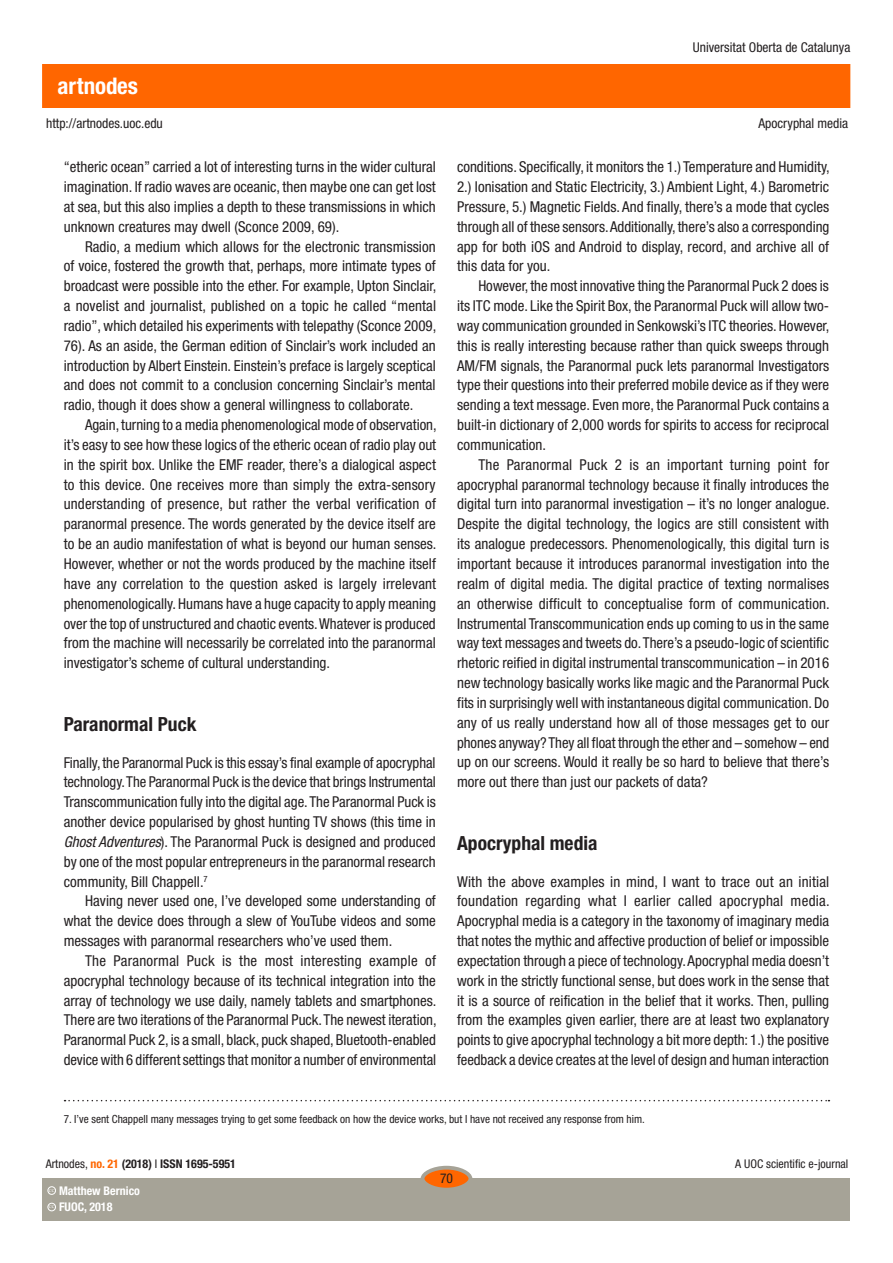
<style>
.page{position:relative;width:893px;height:1263px;background:#fff}
.page>*{position:absolute;margin:0;border:0;box-sizing:border-box;transform-origin:0 0}
.t1{font:700 condensed 22.95px "Helvetica Neue LT Std";color:#fff}
.SUBTITOLS{font:700 condensed 19.5px "Helvetica Neue LT Std";color:#231f20}
.text_general{font:condensed 15px/19.8px "Helvetica Neue LT Std";color:#231f20;text-align:justify}
.text_general_primerp{font:condensed 15px/19.8px "Helvetica Neue LT Std";color:#231f20;text-align:justify}
.t2{font:condensed 13.5px "Helvetica Neue LT Std";color:#231f20}
.t3{font:700 condensed 12px "Helvetica Neue LT Std";color:#231f20}
.t4{font:condensed 12px "Helvetica Neue LT Std";color:#231f20}
.t5{font:700 condensed 12px "Helvetica Neue LT Std";color:#fff}
._04_NOTAS1{font:condensed 11.25px "Helvetica Neue LT Std";color:#231f20}
.t6{font:600 3.9px "Adobe Caslon Pro";color:#fff}
.s1{font-style:italic}
.s2{font-weight:400}
.s3{color:#f60}
</style>
<div class="page">
<div style="left:43px;top:65px;width:807px;height:42px;background:#f60"></div>
<div style="left:43px;top:1178px;width:807px;height:42px;background:#a6a397"></div>
<div style="left:422px;top:1168px;width:48px;height:21px;background:#f60;border-radius:50%"></div>
<div style="left:421px;top:1166px;width:51px;height:25px;border:4px solid #a6a397;border-radius:50%"></div>
<div style="left:48px;top:1203px;width:8px;height:8px;border:1px solid #fff;border-radius:50%"></div>
<div style="left:48px;top:1186px;width:8px;height:8px;border:1px solid #fff;border-radius:50%"></div>
<svg style="left:65px;top:1100px;width:764px;height:1px"></svg>
<h1 class="t1" style="left:58px;top:72px;width:82px">artnodes</h1>
<p class="t2" style="left:46px;top:115px;width:118px">http://artnodes.uoc.edu</p>
<p class="text_general" style="left:64px;top:157px;width:374px">“etheric ocean” carried a lot of interesting turns in the wider cultural imagination. If radio waves are oceanic, then maybe one can get lost at sea, but this also implies a depth to these transmissions in which unknown creatures may dwell (Sconce 2009, 69).</p>
<p class="text_general" style="left:64px;top:236px;width:374px;text-indent:21px">Radio, a medium which allows for the electronic transmission of voice, fostered the growth that, perhaps, more intimate types of broadcast were possible into the ether. For example, Upton Sinclair, a novelist and journalist, published on a topic he called “mental radio”, which detailed his experiments with telepathy (Sconce 2009, 76). As an aside, the German edition of Sinclair’s work included an introduction by Albert Einstein. Einstein’s preface is largely sceptical and does not commit to a conclusion concerning Sinclair’s mental radio, though it does show a general willingness to collaborate.</p>
<p class="text_general" style="left:64px;top:415px;width:374px;text-indent:21px">Again, turning to a media phenomenological mode of observation, it’s easy to see how these logics of the etheric ocean of radio play out in the spirit box. Unlike the EMF reader, there’s a dialogical aspect to this device. One receives more than simply the extra-sensory understanding of presence, but rather the verbal verification of paranormal presence. The words generated by the device itself are to be an audio manifestation of what is beyond our human senses.<br>However, whether or not the words produced by the machine itself have any correlation to the question asked is largely irrelevant phenomenologically. Humans have a huge capacity to apply meaning over the top of unstructured and chaotic events. Whatever is produced from the machine will necessarily be correlated into the paranormal investigator’s scheme of cultural understanding.</p>
<p class="SUBTITOLS" style="left:64px;top:712px;width:134px">Paranormal Puck</p>
<p class="text_general_primerp" style="left:64px;top:752px;width:374px">Finally, the Paranormal Puck is this essay’s final example of apocryphal technology. The Paranormal Puck is the device that brings Instrumental Transcommunication fully into the digital age. The Paranormal Puck is another device popularised by ghost hunting TV shows (this time in <span class="s1">Ghost Adventures</span>). The Paranormal Puck is designed and produced by one of the most popular entrepreneurs in the paranormal research community, Bill Chappell.<sup>7</sup></p>
<p class="text_general" style="left:64px;top:891px;width:374px;text-indent:21px">Having never used one, I’ve developed some understanding of what the device does through a slew of YouTube videos and some messages with paranormal researchers who’ve used them.</p>
<p class="text_general" style="left:64px;top:951px;width:374px;text-indent:21px">The Paranormal Puck is the most interesting example of apocryphal technology because of its technical integration into the array of technology we use daily, namely tablets and smartphones.<br>There are two iterations of the Paranormal Puck. The newest iteration, Paranormal Puck 2, is a small, black, puck shaped, Bluetooth-enabled device with 6 different settings that monitor a number of environmental</p>
<p class="t2" style="left:693px;top:40px;width:159px">Universitat Oberta de Catalunya</p>
<p class="t2" style="left:758px;top:115px;width:91px">Apocryphal media</p>
<p class="text_general" style="left:457px;top:157px;width:374px">conditions. Specifically, it monitors the 1.) Temperature and Humidity, 2.) Ionisation and Static Electricity, 3.) Ambient Light, 4.) Barometric Pressure, 5.) Magnetic Fields. And finally, there’s a mode that cycles through all of these sensors. Additionally, there’s also a corresponding app for both iOS and Android to display, record, and archive all of this data for you.</p>
<p class="text_general" style="left:457px;top:276px;width:374px;text-indent:21px">However, the most innovative thing the Paranormal Puck 2 does is its ITC mode. Like the Spirit Box, the Paranormal Puck will allow two&shy;way communication grounded in Senkowski’s ITC theories. However, this is really interesting because rather than quick sweeps through AM/FM signals, the Paranormal puck lets paranormal Investigators type their questions into their preferred mobile device as if they were sending a text message. Even more, the Paranormal Puck contains a built-in dictionary of 2,000 words for spirits to access for reciprocal communication.</p>
<p class="text_general" style="left:457px;top:454px;width:374px;text-indent:21px">The Paranormal Puck 2 is an important turning point for apocryphal paranormal technology because it finally introduces the digital turn into paranormal investigation – it’s no longer analogue.<br>Despite the digital technology, the logics are still consistent with its analogue predecessors. Phenomenologically, this digital turn is important because it introduces paranormal investigation into the realm of digital media. The digital practice of texting normalises an otherwise difficult to conceptualise form of communication.<br>Instrumental Transcommunication ends up coming to us in the same way text messages and tweets do. There’s a pseudo-logic of scientific rhetoric reified in digital instrumental transcommunication – in 2016 new technology basically works like magic and the Paranormal Puck fits in surprisingly well with instantaneous digital communication. Do any of us really understand how all of those messages get to our phones anyway? They all float through the ether and – somehow – end up on our screens. Would it really be so hard to believe that there’s more out there than just our packets of data?</p>
<p class="SUBTITOLS" style="left:457px;top:831px;width:142px">Apocryphal media</p>
<p class="text_general_primerp" style="left:457px;top:871px;width:374px">With the above examples in mind, I want to trace out an initial foundation regarding what I earlier called apocryphal media.<br>Apocryphal media is a category in the taxonomy of imaginary media that notes the mythic and affective production of belief or impossible expectation through a piece of technology. Apocryphal media doesn’t work in the strictly functional sense, but does work in the sense that it is a source of reification in the belief that it works. Then, pulling from the examples given earlier, there are at least two explanatory points to give apocryphal technology a bit more depth: 1.) the positive feedback a device creates at the level of design and human interaction</p>
<p class="_04_NOTAS1" style="left:64px;top:1112px;width:583px">7. I’ve sent Chappell many messages trying to get some feedback on how the device works, but I have not received any response from him.</p>
<p class="t3" style="left:46px;top:1157px;width:192px"><span class="s2">Artnodes,</span> <span class="s3">no. 21</span> (2018) <span class="s2">I</span> ISSN 1695-5951</p>
<p class="t6" style="left:49px;top:1205px;width:7px">CC</p>
<p class="t5" style="left:59px;top:1200px;width:55px">FUOC, 2018</p>
<p class="t5" style="left:59px;top:1183px;width:83px">Matthew Bernico</p>
<p class="t6" style="left:49px;top:1188px;width:7px">CC</p>
<p class="t2" style="left:440px;top:1171px;width:14px">70</p>
<p class="t4" style="left:735px;top:1157px;width:115px">A UOC scientific e-journal</p>
</div>
